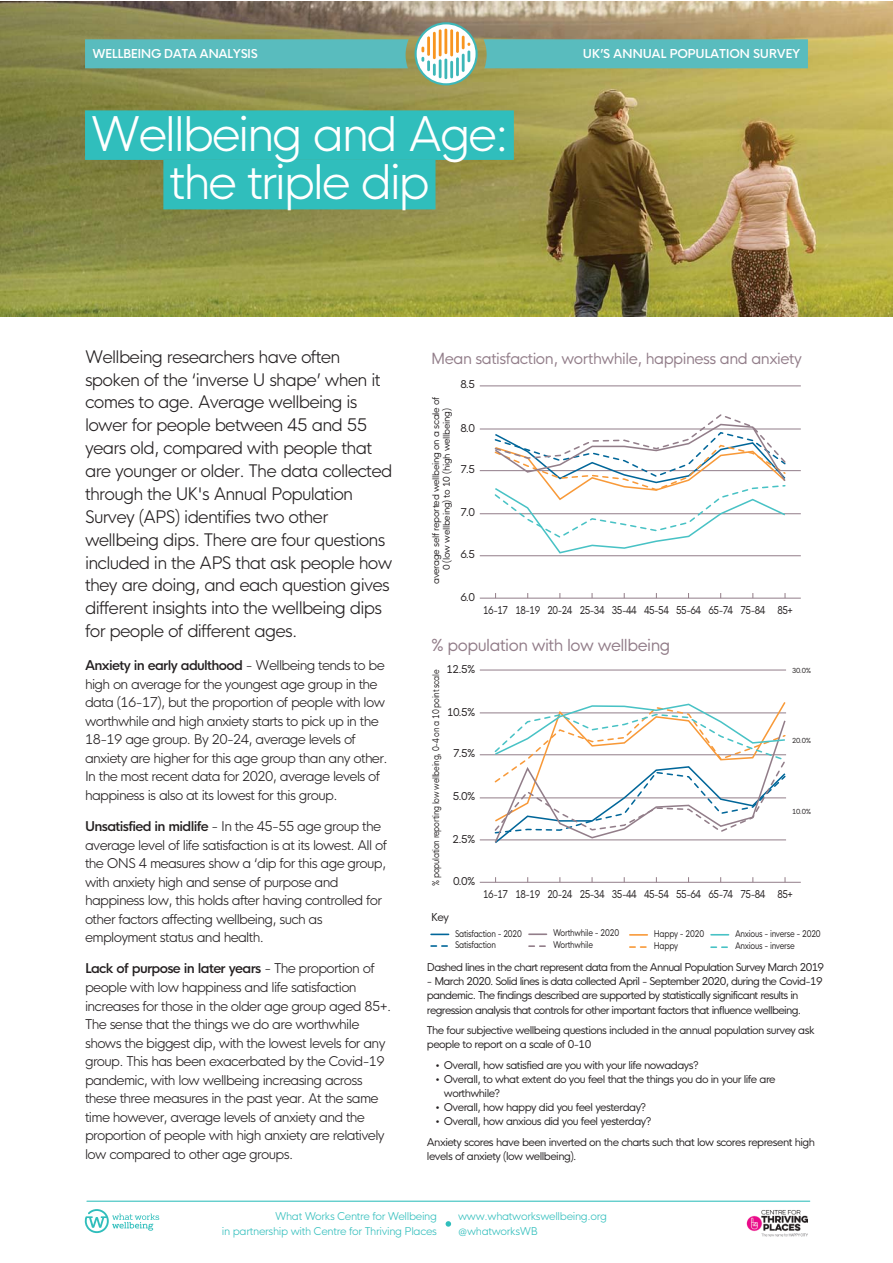
<style>
.page{position:relative;width:893px;height:1263px;background:#fff}
.page>*{position:absolute;margin:0;border:0;box-sizing:border-box;transform-origin:0 0}
.t1{font:300 46.5px/48px "HK Nova";letter-spacing:-.05em;color:#fff;text-align:center}
.t2{font:300 16.8px/23px "HK Nova";letter-spacing:-.045em;color:#231f20}
.t3{font:16.2px "HK Nova";letter-spacing:-.03em;color:#927d89}
.t4{font:15px "HK Nova";letter-spacing:-.03em;color:#927d89}
.t5{font:300 13.2px/18.5px "HK Nova";letter-spacing:-.05em;color:#231f20}
.t6{font:600 12px "HK Nova";letter-spacing:-.03em;color:#fff}
.t7{font:10.65px "HK Nova";color:#231f20}
.t8{font:10.5px/14.1px "HK Nova";letter-spacing:-.05em;color:#231f20}
.t9{font:300 10.5px/15px "HK Nova";letter-spacing:-.03em;color:#30bebc}
.t10{font:10.5px "HK Nova";letter-spacing:-.05em;color:#231f20;scale:.85 1}
.t11{font:9px "HK Nova";letter-spacing:-.03em;color:#231f20;scale:.85 1}
.t12{font:9px/10.8px "HK Nova";letter-spacing:-.03em;color:#231f20;text-align:center}
.t13{font:6.75px "HK Nova";color:#231f20}
.s1{font-weight:600}
</style>
<div class="page">
<img style="left:0;top:1px;width:892px;height:315px">
<div style="left:85px;top:39px;width:324px;height:29px;background:#59bcbe"></div>
<div style="left:93px;top:49px;width:164px;height:9px;background:#59bcbe"></div>
<div style="left:484px;top:39px;width:324px;height:29px;background:#59bcbe"></div>
<div style="left:584px;top:49px;width:216px;height:9px;background:#59bcbe"></div>
<svg style="left:415px;top:22px;width:63px;height:63px"></svg>
<div style="left:85px;top:110px;width:429px;height:50px;background:#30bebc"></div>
<div style="left:163px;top:160px;width:272px;height:49px;background:#30bebc"></div>
<svg style="left:85px;top:1209px;width:74px;height:24px"></svg>
<svg style="left:446px;top:1221px;width:5px;height:6px"></svg>
<hr style="left:87px;top:1201px;width:723px;height:1px;background:#30bebc">
<hr style="left:480px;top:386px;width:321px;height:1px;background:#927d89">
<hr style="left:480px;top:429px;width:321px;height:1px;background:#927d89">
<hr style="left:480px;top:470px;width:321px;height:1px;background:#927d89">
<hr style="left:480px;top:513px;width:321px;height:1px;background:#927d89">
<hr style="left:480px;top:555px;width:321px;height:1px;background:#927d89">
<hr style="left:480px;top:598px;width:321px;height:1px;background:#927d89">
<svg style="left:493px;top:414px;width:294px;height:140px"></svg>
<svg style="left:431px;top:933px;width:18px;height:2px"></svg>
<svg style="left:529px;top:933px;width:17px;height:2px"></svg>
<svg style="left:630px;top:934px;width:17px;height:2px"></svg>
<svg style="left:711px;top:934px;width:18px;height:1px"></svg>
<svg style="left:431px;top:945px;width:17px;height:2px"></svg>
<svg style="left:529px;top:945px;width:17px;height:2px"></svg>
<svg style="left:630px;top:946px;width:17px;height:2px"></svg>
<svg style="left:711px;top:946px;width:17px;height:2px"></svg>
<hr style="left:480px;top:670px;width:306px;height:1px;background:#927d89">
<hr style="left:480px;top:713px;width:306px;height:1px;background:#927d89">
<hr style="left:480px;top:754px;width:306px;height:1px;background:#927d89">
<hr style="left:480px;top:798px;width:306px;height:1px;background:#927d89">
<hr style="left:480px;top:840px;width:306px;height:1px;background:#927d89">
<hr style="left:480px;top:882px;width:321px;height:1px;background:#927d89">
<svg style="left:493px;top:702px;width:293px;height:141px"></svg>
<img style="left:747px;top:1210px;width:61px;height:27px">
<p class="t6" style="left:93px;top:47px;width:167px">WELLBEING DATA ANALYSIS</p>
<p class="t6" style="left:583px;top:47px;width:219px">UK’S ANNUAL POPULATION SURVEY</p>
<h1 class="t1" style="left:90px;top:116px;width:420px">Wellbeing and Age: the triple dip</h1>
<p class="t2" style="left:85px;top:347px;width:309px">Wellbeing researchers have often spoken of the ‘inverse U shape’ when it comes to age. Average wellbeing is lower for people between 45 and 55 years old, compared with people that are younger or older. The data collected through the UK's Annual Population Survey (APS) identifies two other wellbeing dips. There are four questions included in the APS that ask people how they are doing, and each question gives different insights into the wellbeing dips for people of different ages.</p>
<p class="t5" style="left:85px;top:657px;width:304px"><span class="s1">Anxiety in early adulthood</span> - Wellbeing tends to be high on average for the youngest age group in the data (16-17), but the proportion of people with low worthwhile and high anxiety starts to pick up in the 18-19 age group. By 20-24, average levels of anxiety are higher for this age group than any other.<br>In the most recent data for 2020, average levels of happiness is also at its lowest for this group.</p>
<p class="t5" style="left:85px;top:818px;width:304px"><span class="s1">Unsatisfied in midlife</span> - In the 45-55 age group the average level of life satisfaction is at its lowest. All of the ONS 4 measures show a ‘dip for this age group, with anxiety high and sense of purpose and happiness low, this holds after having controlled for other factors affecting wellbeing, such as employment status and health.</p>
<p class="t5" style="left:85px;top:961px;width:308px"><span class="s1">Lack of purpose in later years</span> - The proportion of people with low happiness and life satisfaction increases for those in the older age group aged 85+.<br>The sense that the things we do are worthwhile shows the biggest dip, with the lowest levels for any group. This has been exacerbated by the Covid-19 pandemic, with low wellbeing increasing across these three measures in the past year. At the same time however, average levels of anxiety and the proportion of people with high anxiety are relatively low compared to other age groups.</p>
<p class="t4" style="left:431px;top:353px;width:372px">Mean satisfaction, worthwhile, happiness and anxiety</p>
<p class="t12" style="left:431px;top:584px;width:189px;rotate:-90deg">average self reported wellbeing on a scale of<br>0 (low wellbeing) to 10 (high wellbeing)</p>
<p class="t8" style="left:460px;top:379px;width:16px">8.5</p>
<p class="t8" style="left:460px;top:422px;width:16px">8.0</p>
<p class="t8" style="left:461px;top:463px;width:16px">7.5</p>
<p class="t8" style="left:461px;top:507px;width:16px">7.0</p>
<p class="t8" style="left:460px;top:549px;width:16px">6.5</p>
<p class="t8" style="left:460px;top:591px;width:16px">6.0</p>
<p class="t10" style="left:483px;top:606px;width:31px">16-17</p>
<p class="t10" style="left:515px;top:606px;width:328px">18-19 20-24 25-34 35-44 45-54 55-64 65-74 75-84 85+</p>
<p class="t3" style="left:431px;top:639px;width:241px">% population with low wellbeing</p>
<p class="t8" style="left:446px;top:663px;width:30px">12.5%</p>
<p class="t13" style="left:792px;top:667px;width:21px">30.0%</p>
<p class="t11" style="left:432px;top:886px;width:256px;rotate:-90deg">% population reporting low wellbeing, 0-4 on a 10 point scale</p>
<p class="t8" style="left:447px;top:706px;width:30px">10.5%</p>
<p class="t8" style="left:453px;top:748px;width:24px">7.5%</p>
<p class="t8" style="left:453px;top:791px;width:24px">5.0%</p>
<p class="t8" style="left:452px;top:833px;width:24px">2.5%</p>
<p class="t8" style="left:453px;top:875px;width:24px">0.0%</p>
<p class="t13" style="left:792px;top:738px;width:21px">20.0%</p>
<p class="t13" style="left:792px;top:808px;width:21px">10.0%</p>
<p class="t7" style="left:431px;top:913px;width:20px">Key</p>
<p class="t10" style="left:483px;top:890px;width:31px">16-17</p>
<p class="t10" style="left:515px;top:890px;width:328px">18-19 20-24 25-34 35-44 45-54 55-64 65-74 75-84 85+</p>
<p class="t11" style="left:455px;top:930px;width:80px">Satisfaction - 2020</p>
<p class="t11" style="left:553px;top:930px;width:79px">Worthwhile - 2020</p>
<p class="t11" style="left:654px;top:930px;width:61px">Happy - 2020</p>
<p class="t11" style="left:735px;top:930px;width:102px">Anxious - inverse - 2020</p>
<p class="t11" style="left:455px;top:941px;width:50px">Satisfaction</p>
<p class="t11" style="left:553px;top:941px;width:49px">Worthwhile</p>
<p class="t11" style="left:654px;top:942px;width:30px">Happy</p>
<p class="t11" style="left:735px;top:942px;width:72px">Anxious - inverse</p>
<p class="t8" style="left:427px;top:961px;width:399px">Dashed lines in the chart represent data from the Annual Population Survey March 2019</p>
<p class="t8" style="left:427px;top:976px;width:397px">- March 2020. Solid lines is data collected April - September 2020, during the Covid-19 pandemic. The findings described are supported by statistically significant results in regression analysis that controls for other important factors that influence wellbeing.</p>
<p class="t8" style="left:427px;top:1024px;width:389px">The four subjective wellbeing questions included in the annual population survey ask people to report on a scale of 0-10</p>
<p class="t8" style="left:435px;top:1059px;width:265px">• Overall, how satisfied are you with your life nowadays?</p>
<p class="t8" style="left:444px;top:1073px;width:333px;text-indent:-9px">• Overall, to what extent do you feel that the things you do in your life are worthwhile?</p>
<p class="t8" style="left:435px;top:1101px;width:212px">• Overall, how happy did you feel yesterday?</p>
<p class="t8" style="left:427px;top:1112px;width:390px;line-height:20.5px;text-indent:9px">• Overall, how anxious did you feel yesterday?<br>Anxiety scores have been inverted on the charts such that low scores represent high</p>
<p class="t8" style="left:427px;top:1150px;width:151px">levels of anxiety (low wellbeing).</p>
<p class="t9" style="left:275px;top:1209px;width:163px">What Works Centre for Wellbeing</p>
<p class="t9" style="left:458px;top:1209px;width:150px">www.whatworkswellbeing.org @whatworksWB</p>
<p class="t9" style="left:222px;top:1224px;width:217px">in partnership with Centre for Thriving Places</p>
</div>
